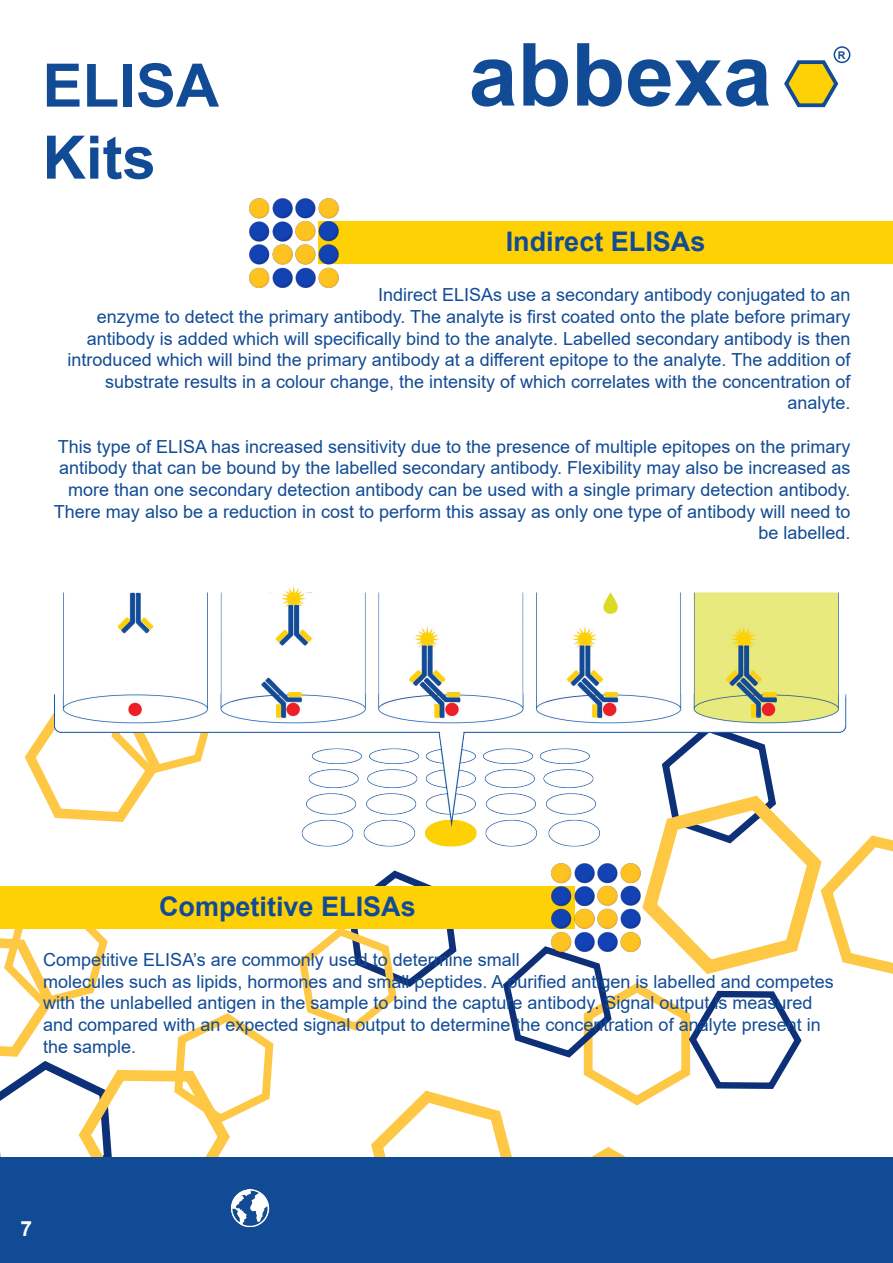
<style>
.page{position:relative;width:893px;height:1263px;background:#fff}
.page>*{position:absolute;margin:0;border:0;box-sizing:border-box;transform-origin:0 0}
.t1{font:700 87.15px "Arial";color:#124b95}
.t2{font:700 60px/72px "Arial";color:#124b95}
.t3{font:700 27px "Arial";color:#124b95}
.t4{font:700 21px "Arial";color:#fff}
.t5{font:18px/21.6px "Arial";color:#124b95;text-align:right}
.t6{font:700 10.65px "Arial";color:#124b95}
</style>
<div class="page">
<svg style="left:24px;top:723px;width:23px;height:79px"></svg>
<svg style="left:0;top:929px;width:274px;height:228px"></svg>
<svg style="left:299px;top:835px;width:594px;height:322px"></svg>
<div style="left:0;top:1157px;width:893px;height:106px;background:#124b95"></div>
<svg style="left:784px;top:57px;width:55px;height:51px"></svg>
<div style="left:834px;top:46px;width:16px;height:17px;border:2px solid #124b95;border-radius:50%"></div>
<img style="left:230px;top:1189px;width:40px;height:39px">
<div style="left:319px;top:222px;width:574px;height:42px;background:#fed105"></div>
<img style="left:249px;top:199px;width:91px;height:88px">
<img style="left:47px;top:586px;width:814px;height:261px">
<div style="left:0;top:886px;width:574px;height:43px;background:#fed105"></div>
<img style="left:552px;top:863px;width:91px;height:89px">
<h2 class="t2" style="left:43px;top:50px;width:178px">ELISA<br>Kits</h2>
<h1 class="t1" style="left:469px;top:14px;width:305px">abbexa</h1>
<p class="t6" style="left:838px;top:48px;width:9px">R</p>
<h3 class="t3" style="left:506px;top:223px;width:201px">Indirect ELISAs</h3>
<p class="t5" style="left:68px;top:284px;width:784px">Indirect ELISAs use a secondary antibody conjugated to an<br>enzyme to detect the primary antibody. The analyte is first coated onto the plate before primary antibody is added which will specifically bind to the analyte. Labelled secondary antibody is then introduced which will bind the primary antibody at a different epitope to the analyte. The addition of substrate results in a colour change, the intensity of which correlates with the concentration of analyte.</p>
<p class="t5" style="left:54px;top:435px;width:798px">This type of ELISA has increased sensitivity due to the presence of multiple epitopes on the primary antibody that can be bound by the labelled secondary antibody. Flexibility may also be increased as more than one secondary detection antibody can be used with a single primary detection antibody.<br>There may also be a reduction in cost to perform this assay as only one type of antibody will need to be labelled.</p>
<h3 class="t3" style="left:159px;top:887px;width:258px">Competitive ELISAs</h3>
<p class="t5" style="left:43px;top:949px;width:792px;text-align:left">Competitive ELISA’s are commonly used to determine small<br>molecules such as lipids, hormones and small peptides. A purified antigen is labelled and competes with the unlabelled antigen in the sample to bind the capture antibody. Signal output is measured and compared with an expected signal output to determine the concentration of analyte present in the sample.</p>
<p class="t4" style="left:21px;top:1220px;width:13px">7</p>
</div>
